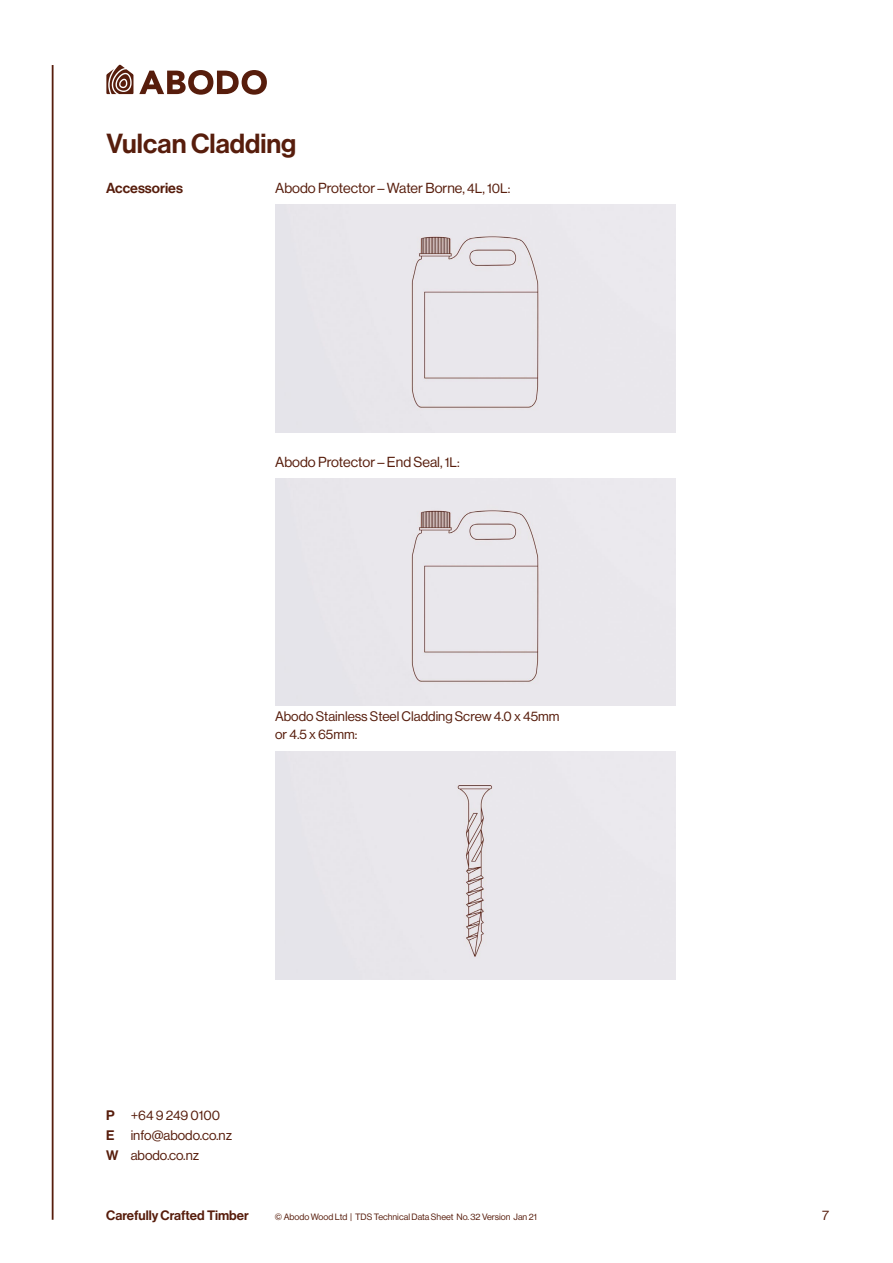
<style>
.page{position:relative;width:893px;height:1263px;background:#fff}
.page>*{position:absolute;margin:0;border:0;box-sizing:border-box;transform-origin:0 0}
.t1{font:27px "N Haas Grotesk DS Pro 65 Md";color:#571d0c}
.t2{font:14.25px "N Haas Grotesk DS Pro 55 Rg";color:#571d0c}
.t3{font:14.25px "N Haas Grotesk DS Pro 65 Md";color:#571d0c}
.t4{font:13.5px/20.1px "N Haas Grotesk DS Pro 55 Rg";color:#571d0c}
.t5{font:13.35px "N Haas Grotesk DS Pro 65 Md";color:#571d0c}
.t6{font:9px "N Haas Grotesk DS Pro 55 Rg";color:#571d0c}
.s1{font-size:13.5px}
.s2{font-family:"N Haas Grotesk DS Pro 65 Md"}
</style>
<div class="page">
<hr style="left:52px;top:65px;width:2px;height:1155px;background:#571d0c">
<svg style="left:139px;top:70px;width:128px;height:25px"></svg>
<svg style="left:106px;top:65px;width:27px;height:29px"></svg>
<div style="left:275px;top:752px;width:400px;height:227px;background:#e9e7ec"></div>
<div style="left:275px;top:204px;width:400px;height:228px;background:#e9e7ec"></div>
<div style="left:275px;top:478px;width:400px;height:228px;background:#e9e7ec"></div>
<h1 class="t1" style="left:106px;top:128px;width:191px">Vulcan Cladding</h1>
<p class="t3" style="left:106px;top:180px;width:78px">Accessories</p>
<p class="t2" style="left:275px;top:180px;width:237px">Abodo Protector – Water Borne<span class="s1">, 4L, 10L:</span></p>
<p class="t2" style="left:275px;top:454px;width:186px">Abodo Protector – End Seal<span class="s1">, 1L:</span></p>
<p class="t4" style="left:275px;top:707px;width:286px;line-height:18px">Abodo Stainless Steel Cladding Screw 4.0 x 45mm or 4.5 x 65mm:</p>
<p class="t4" style="left:106px;top:1105px;width:127px"><span class="s2">P</span> +64 9 249 0100<br><span class="s2">E</span> info@abodo.co.nz<br><span class="s2">W</span> abodo.co.nz</p>
<p class="t5" style="left:106px;top:1208px;width:144px">Carefully Crafted Timber</p>
<p class="t6" style="left:275px;top:1212px;width:263px">© Abodo Wood Ltd | TDS Technical Data Sheet No. 32 Version Jan 21</p>
<p class="t4" style="left:822px;top:1205px;width:8px">7</p>
</div>
